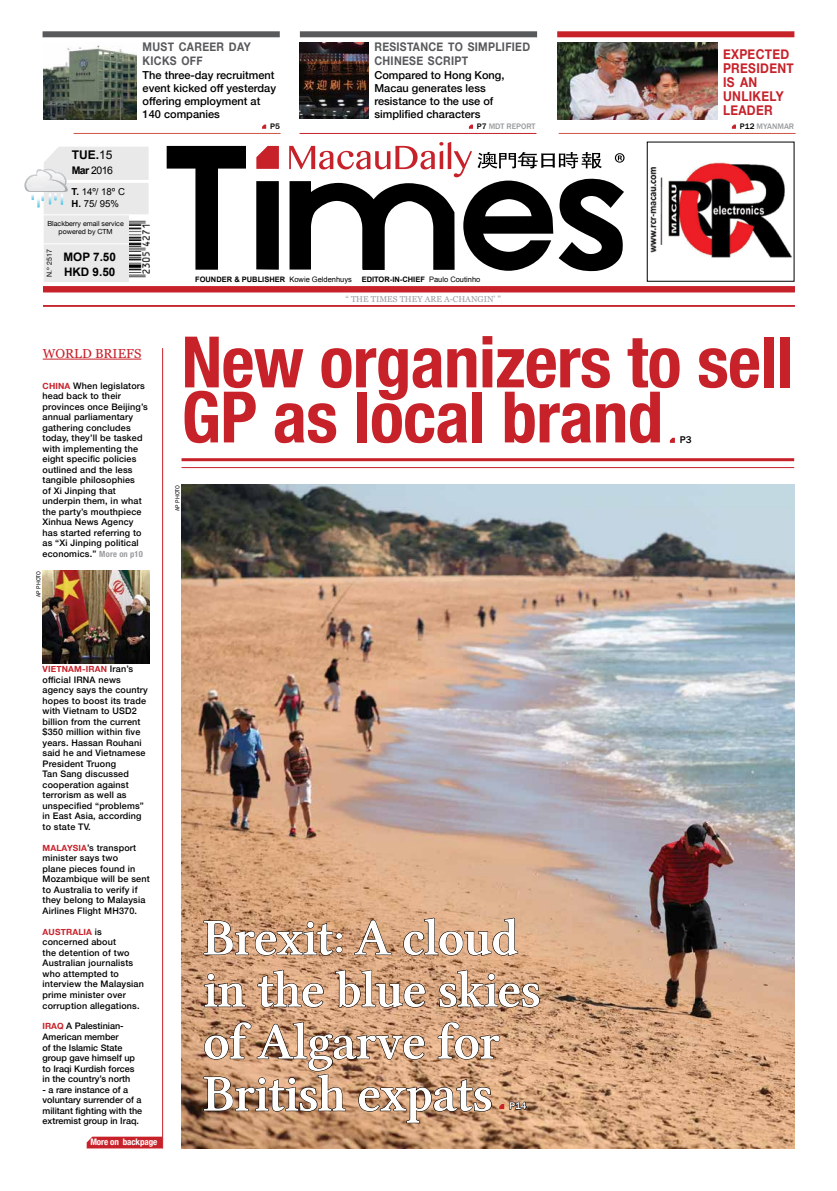
<style>
.page{position:relative;width:837px;height:1191px;background:#fff}
.page>*{position:absolute;margin:0;border:0;box-sizing:border-box;transform-origin:0 0}
.t1{font:700 condensed 71px/55px "Helvetica Neue";letter-spacing:-.01em;color:#c7212a}
.t2{font:52px/52px "Lin Libertine Z";letter-spacing:-.02em;color:#fff}
.t3{font:700 13.6px/14px "Helvetica Neue";letter-spacing:.03em;color:#c7212a;scale:.88 1}
.t4{font:13px "Georgia";color:#c7212a}
.t5{font:700 12px/14px "Helvetica Neue";letter-spacing:.03em;color:#58595b;scale:.88 1}
.t6{font:700 12px "Arial";color:#000}
.t7{font:700 11.7px/15.3px "Arial";color:#000}
.t8{font:500 11px/13px "Helvetica Neue";color:#000}
.t9{font:10.5px "Arial";color:#000}
.t10{font:500 10px "Franklin Gothic";color:#fff}
.t11{font:500 10px "Franklin Gothic";color:#000}
.t12{font:9.6px/12.1px "Arial";color:#000}
.t13{font:500 9px/10.5px "Helvetica Neue";letter-spacing:.02em;color:#000}
.t14{font:500 9px/10.5px "Helvetica Neue";color:#000}
.t15{font:700 condensed 9px "Helvetica Neue";letter-spacing:-.01em;color:#fff}
.t16{font:700 8.5px "Helvetica Neue";letter-spacing:.02em;color:#c7212a}
.t17{font:8.5px "Georgia";color:#999b9e}
.t18{font:500 8.2px "Franklin Gothic";color:#999b9e}
.t19{font:500 8.2px "Franklin Gothic";color:#000}
.t20{font:700 7.5px "Arial";color:#000}
.t21{font:7px/8px "Helvetica Neue";color:#000;text-align:center}
.t22{font:6px "Franklin Gothic";letter-spacing:.025em;color:#000}
.s1{font-weight:400}
.s2{font-weight:700}
.s3{color:#000}
.s4{font-weight:700;font-size:8.5px;color:#c7212a}
.s5{font-weight:700;font-stretch:condensed;font-size:8.5px;color:#999b9e}
.s6{font-weight:500;font-size:9px;color:#000}
</style>
<div class="page">
<svg style="left:167px;top:146px;width:79px;height:124px"></svg>
<svg style="left:256px;top:181px;width:23px;height:89px;background:#060606"></svg>
<svg style="left:289px;top:142px;width:335px;height:129px"></svg>
<svg style="left:256px;top:146px;width:23px;height:23px"></svg>
<div style="left:43px;top:286px;width:751px;height:6px;background:#c7212a"></div>
<hr style="left:43px;top:305px;width:751px;height:1px;background:#c7212a">
<img style="left:148px;top:224px;width:1px;height:50px">
<div style="left:557px;top:31px;width:237px;height:6px;background:#c7212a"></div>
<div style="left:300px;top:31px;width:237px;height:6px;background:#58595b"></div>
<div style="left:43px;top:31px;width:237px;height:6px;background:#58595b"></div>
<hr style="left:299px;top:133px;width:237px;height:1px;background:#c7212a">
<hr style="left:558px;top:133px;width:237px;height:1px;background:#d05544">
<hr style="left:74px;top:133px;width:206px;height:1px;background:#d05544">
<img style="left:181px;top:485px;width:612px;height:663px">
<svg style="left:731px;top:125px;width:4px;height:4px"></svg>
<img style="left:43px;top:45px;width:94px;height:74px">
<img style="left:299px;top:42px;width:69px;height:77px">
<svg style="left:468px;top:125px;width:5px;height:4px"></svg>
<svg style="left:262px;top:125px;width:4px;height:4px"></svg>
<img style="left:557px;top:42px;width:159px;height:77px">
<img style="left:650px;top:162px;width:141px;height:96px">
<hr style="left:162px;top:348px;width:1px;height:800px;background:#c7212a">
<hr style="left:43px;top:359px;width:98px;height:1px;background:#c7212a">
<svg style="left:87px;top:1136px;width:75px;height:12px"></svg>
<svg style="left:669px;top:438px;width:5px;height:5px"></svg>
<svg style="left:202px;top:920px;width:141px;height:36px;background:#ab8061"></svg>
<svg style="left:353px;top:919px;width:39px;height:36px"></svg>
<svg style="left:402px;top:917px;width:116px;height:39px;background:#be9474"></svg>
<svg style="left:203px;top:972px;width:43px;height:35px;background:#a67d60"></svg>
<svg style="left:257px;top:969px;width:67px;height:39px;background:#b2886a"></svg>
<svg style="left:334px;top:969px;width:92px;height:39px;background:#b18768"></svg>
<svg style="left:438px;top:969px;width:102px;height:39px;background:#ae8566"></svg>
<svg style="left:202px;top:1021px;width:325px;height:102px;background:#b48867"></svg>
<svg style="left:24px;top:147px;width:124px;height:135px"></svg>
<img style="left:43px;top:571px;width:107px;height:92px">
<hr style="left:181px;top:467px;width:612px;height:1px;background:#c7212a">
<hr style="left:181px;top:458px;width:612px;height:3px;background:#c7212a">
<h3 class="t6" style="left:72px;top:147px;width:42px">TUE.<span class="s1">15</span></h3>
<p class="t9" style="left:72px;top:163px;width:43px"><span class="s2">MAR</span> 2016</p>
<p class="t12" style="left:72px;top:186px;width:55px"><span class="s2">T.</span> 14º/ 18º C<br><span class="s2">H.</span> 75/ 95%</p>
<p class="t21" style="left:47px;top:220px;width:78px">Blackberry email service powered by CTM</p>
<p class="t21" style="left:46px;top:277px;width:29px;rotate:-90deg">N.º 2517</p>
<p class="t7" style="left:63px;top:249px;width:54px">MOP 7.50<br>HKD 9.50</p>
<h3 class="t5" style="left:143px;top:40px;width:124px">MUST CAREER DAY<br>KICKS OFF</h3>
<h3 class="t5" style="left:374px;top:40px;width:178px">RESISTANCE TO SIMPLIFIED<br>CHINESE SCRIPT</h3>
<p class="t8" style="left:143px;top:68px;width:135px">The three-day recruitment event kicked off yesterday offering employment at<br>140 companies</p>
<p class="t8" style="left:374px;top:68px;width:131px">Compared to Hong Kong,<br>Macau generates less resistance to the use of simplified characters</p>
<p class="t19" style="left:270px;top:121px;width:11px">P5</p>
<p class="t18" style="left:476px;top:121px;width:60px"><span class="s3">P7</span> MDT REPORT</p>
<p class="t20" style="left:195px;top:274px;width:158px">FOUNDER &amp; PUBLISHER <span class="s1">Kowie Geldenhuys</span></p>
<p class="t20" style="left:361px;top:274px;width:120px">EDITOR-IN-CHIEF <span class="s1">Paulo Coutinho</span></p>
<p class="t17" style="left:345px;top:293px;width:157px">“ THE TIMES THEY ARE A-CHANGIN’ ”</p>
<h3 class="t3" style="left:722px;top:47px;width:82px">EXPECTED<br>PRESIDENT<br>IS AN<br>UNLIKELY<br>LEADER</h3>
<p class="t18" style="left:739px;top:121px;width:56px"><span class="s3">P12</span> MYANMAR</p>
<h3 class="t4" style="left:43px;top:344px;width:100px">WORLD BRIEFS</h3>
<p class="t13" style="left:43px;top:379px;width:107px"><span class="s4">CHINA</span> When legislators head back to their provinces once Beijing’s annual parliamentary gathering concludes today, they’ll be tasked with implementing the eight specific policies outlined and the less tangible philosophies<br>of Xi Jinping that underpin them, in what the party’s mouthpiece<br>Xinhua News Agency has started referring to as “Xi Jinping political economics.” <span class="s5">More on p10</span></p>
<p class="t22" style="left:35px;top:597px;width:28px;rotate:-90deg">ap photo</p>
<h1 class="t1" style="left:181px;top:330px;width:613px">New organizers to sell<br>GP as local brand</h1>
<p class="t11" style="left:679px;top:433px;width:13px">P3</p>
<p class="t22" style="left:174px;top:511px;width:28px;rotate:-90deg">ap photo</p>
<p class="t16" style="left:43px;top:662px;width:92px">VIETNAM-IRAN <span class="s6">Iran’s</span></p>
<p class="t13" style="left:43px;top:673px;width:107px">official IRNA news agency says the country hopes to boost its trade with Vietnam to USD2 billion from the current $350 million within five years. Hassan Rouhani said he and Vietnamese<br>President Truong<br>Tan Sang discussed cooperation against terrorism as well as unspecified “problems” in East Asia, according to state TV.</p>
<p class="t13" style="left:43px;top:841px;width:109px"><span class="s4">MALAYSIA</span>’s transport minister says two<br>plane pieces found in<br>Mozambique will be sent to Australia to verify if they belong to Malaysia<br>Airlines Flight MH370.</p>
<p class="t16" style="left:43px;top:925px;width:61px">AUSTRALIA <span class="s6">is</span></p>
<p class="t13" style="left:43px;top:936px;width:103px">concerned about<br>the detention of two<br>Australian journalists who attempted to interview the Malaysian prime minister over corruption allegations.</p>
<p class="t14" style="left:43px;top:1020px;width:94px"><span class="s4">IRAQ</span> A Palestinian-<br>American member<br>of the Islamic State group gave himself up to Iraqi Kurdish forces in the country’s north</p>
<p class="t14" style="left:43px;top:1083px;width:101px">- a rare instance of a voluntary surrender of a militant fighting with the extremist group in Iraq.</p>
<p class="t15" style="left:90px;top:1134px;width:68px">More on backpage</p>
<h2 class="t2" style="left:203px;top:913px;width:339px">Brexit: A cloud in the blue skies of Algarve for<br>British expats</h2>
<p class="t10" style="left:509px;top:1099px;width:19px">P14</p>
</div>
